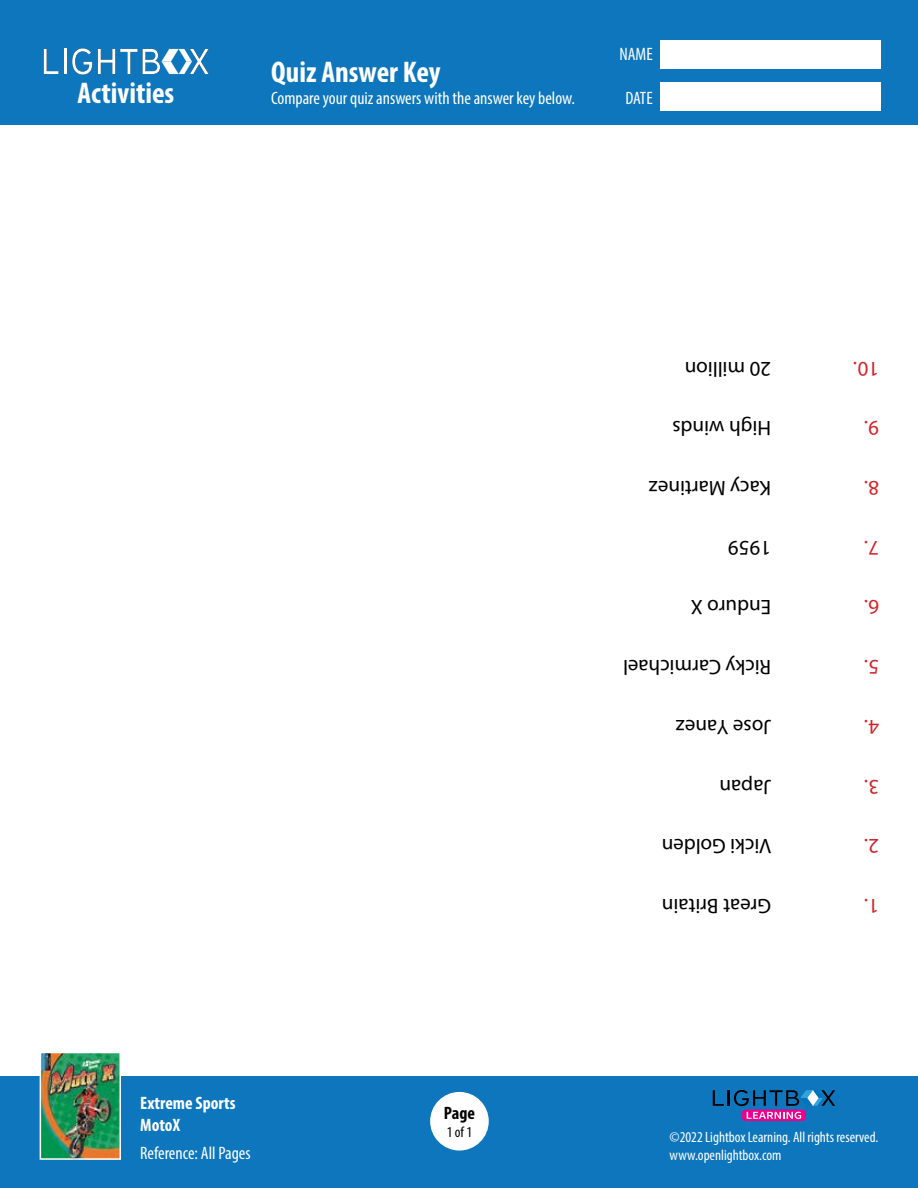
<style>
.page{position:relative;width:918px;height:1188px;background:#fff}
.page>*{position:absolute;margin:0;border:0;box-sizing:border-box;transform-origin:0 0}
.t1{font:700 condensed 30px "Myriad Pro";color:#fff}
.t2{font:21px "Myriad Pro";color:#000}
.t3{font:21px "Myriad Pro";color:#d2232a}
.t4{font:condensed 18px "Myriad Pro";color:#fff}
.t5{font:700 condensed 18px/21.6px "Myriad Pro";color:#fff}
.t6{font:700 condensed 18px "Myriad Pro";color:#000}
.t7{font:condensed 15px/18px "Myriad Pro";color:#fff}
.t8{font:condensed 15px "Myriad Pro";color:#000}
</style>
<div class="page">
<div style="left:0;top:1076px;width:918px;height:112px;background:#0d76bd"></div>
<div style="left:0;top:0;width:918px;height:125px;background:#0d76bd"></div>
<div style="left:430px;top:1092px;width:59px;height:59px;background:#fff;border-radius:50%"></div>
<div style="left:660px;top:40px;width:220px;height:29px;background:#fff"></div>
<div style="left:660px;top:82px;width:220px;height:29px;background:#fff"></div>
<svg style="left:44px;top:49px;width:15px;height:25px"></svg>
<hr style="left:64px;top:49px;width:3px;height:25px;background:#fff">
<svg style="left:72px;top:48px;width:20px;height:27px"></svg>
<svg style="left:98px;top:49px;width:111px;height:25px"></svg>
<svg style="left:742px;top:1110px;width:64px;height:11px"></svg>
<svg style="left:713px;top:1090px;width:122px;height:16px"></svg>
<svg style="left:747px;top:1112px;width:54px;height:7px"></svg>
<img style="left:43px;top:1055px;width:75px;height:102px">
<div style="left:40px;top:1052px;width:81px;height:108px;border:2px solid #fff"></div>
<h1 class="t1" style="left:78px;top:74px;width:98px">Activities</h1>
<h1 class="t1" style="left:271px;top:54px;width:171px">Quiz Answer Key</h1>
<p class="t4" style="left:271px;top:87px;width:306px">Compare your quiz answers with the answer key below.</p>
<p class="t4" style="left:620px;top:44px;width:35px">NAME</p>
<p class="t4" style="left:626px;top:87px;width:29px">DATE</p>
<p class="t5" style="left:140px;top:1092px;width:97px">Extreme Sports<br>MotoX</p>
<p class="t4" style="left:140px;top:1142px;width:112px">Reference: All Pages</p>
<p class="t6" style="left:444px;top:1102px;width:33px">Page</p>
<p class="t8" style="left:447px;top:1123px;width:27px">1 of 1</p>
<p class="t2" style="left:771px;top:382px;width:88px;rotate:-180deg">20 million</p>
<p class="t3" style="left:879px;top:382px;width:27px;rotate:-180deg">10.</p>
<p class="t2" style="left:771px;top:441px;width:100px;rotate:-180deg">High winds</p>
<p class="t3" style="left:879px;top:441px;width:17px;rotate:-180deg">9.</p>
<p class="t2" style="left:771px;top:501px;width:124px;rotate:-180deg">Kacy Martinez</p>
<p class="t3" style="left:879px;top:501px;width:17px;rotate:-180deg">8.</p>
<p class="t2" style="left:771px;top:561px;width:45px;rotate:-180deg">1959</p>
<p class="t3" style="left:879px;top:561px;width:17px;rotate:-180deg">7.</p>
<p class="t2" style="left:771px;top:620px;width:82px;rotate:-180deg">Enduro X</p>
<p class="t3" style="left:879px;top:620px;width:17px;rotate:-180deg">6.</p>
<p class="t2" style="left:771px;top:680px;width:150px;rotate:-180deg">Ricky Carmichael</p>
<p class="t3" style="left:879px;top:680px;width:17px;rotate:-180deg">5.</p>
<p class="t2" style="left:771px;top:740px;width:97px;rotate:-180deg">Jose Yanez</p>
<p class="t3" style="left:879px;top:740px;width:17px;rotate:-180deg">4.</p>
<p class="t2" style="left:771px;top:800px;width:53px;rotate:-180deg">Japan</p>
<p class="t3" style="left:879px;top:800px;width:17px;rotate:-180deg">3.</p>
<p class="t2" style="left:771px;top:859px;width:111px;rotate:-180deg">Vicki Golden</p>
<p class="t3" style="left:879px;top:859px;width:17px;rotate:-180deg">2.</p>
<p class="t2" style="left:771px;top:919px;width:111px;rotate:-180deg">Great Britain</p>
<p class="t3" style="left:879px;top:919px;width:17px;rotate:-180deg">1.</p>
<p class="t7" style="left:670px;top:1128px;width:210px">©2022 Lightbox Learning. All rights reserved. www.openlightbox.com</p>
</div>
